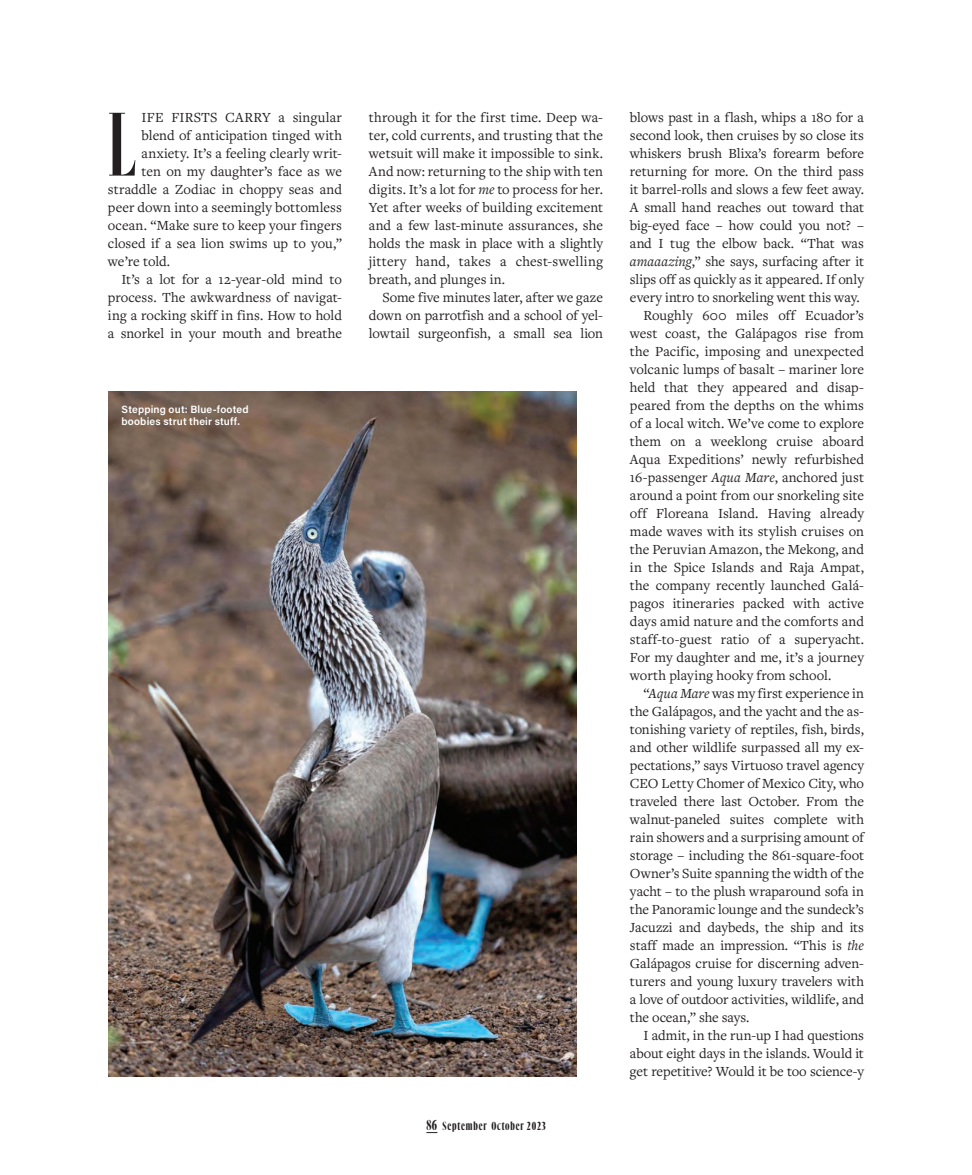
<style>
.page{position:relative;width:972px;height:1175px;background:#fff}
.page>*{position:absolute;margin:0;border:0;box-sizing:border-box;transform-origin:0 0}
.t1{font:103.65px "Gliko Modern Condensed L";color:#231f20}
.t2{font:14.4px/18px "Freight Text Pro";color:#231f20;text-align:justify}
.t3{font:500 13.5px "Gliko Modern Condensed L";letter-spacing:.06em;color:#231f20}
.t4{font:600 10.5px/12px "Acumin Pro";letter-spacing:.015em;color:#fff}
.s1{font-style:italic}
.s2{font-size:16.5px}
</style>
<div class="page">
<img style="left:108px;top:392px;width:468px;height:684px">
<h1 class="t1" style="left:108px;top:79px;width:30px">L</h1>
<p class="t2" style="left:142px;top:109px;width:202px">IFE FIRSTS CARRY a singular</p>
<p class="t2" style="left:142px;top:127px;width:202px">blend of anticipation tinged with</p>
<p class="t2" style="left:142px;top:145px;width:202px">anxiety. It’s a feeling clearly writ-</p>
<p class="t2" style="left:142px;top:163px;width:202px">ten on my daughter’s face as we</p>
<p class="t2" style="left:108px;top:181px;width:235px">straddle a Zodiac in choppy seas and</p>
<p class="t2" style="left:108px;top:199px;width:236px">peer down into a seemingly bottomless</p>
<p class="t2" style="left:108px;top:217px;width:236px">ocean. “Make sure to keep your fingers</p>
<p class="t2" style="left:108px;top:235px;width:236px">closed if a sea lion swims up to you,”</p>
<p class="t2" style="left:108px;top:253px;width:64px">we’re told.</p>
<p class="t2" style="left:122px;top:271px;width:222px">It’s a lot for a 12-year-old mind to</p>
<p class="t2" style="left:108px;top:289px;width:236px">process. The awkwardness of navigat-</p>
<p class="t2" style="left:108px;top:307px;width:235px">ing a rocking skiff in fins. How to hold</p>
<p class="t2" style="left:108px;top:325px;width:236px">a snorkel in your mouth and breathe</p>
<p class="t4" style="left:122px;top:404px;width:129px">Stepping out: Blue-footed boobies strut their stuff.</p>
<p class="t2" style="left:369px;top:109px;width:236px">through it for the first time. Deep wa&shy;ter, cold currents, and trusting that the wetsuit will make it impossible to sink.<br>And now: returning to the ship with ten digits. It’s a lot for <span class="s1">me</span> to process for her.<br>Yet after weeks of building excitement and a few last-minute assurances, she holds the mask in place with a slightly jittery hand, takes a chest-swelling breath, and plunges in.</p>
<p class="t2" style="left:369px;top:289px;width:236px;text-indent:14px">Some five minutes later, after we gaze down on parrotfish and a school of yel&shy;lowtail surgeonfish, a small sea lion</p>
<p class="t3" style="left:426px;top:1121px;width:121px"><span class="s2">86</span> September October 2023</p>
<p class="t2" style="left:630px;top:109px;width:235px">blows past in a flash, whips a 180 for a</p>
<p class="t2" style="left:630px;top:127px;width:236px">second look, then cruises by so close its</p>
<p class="t2" style="left:630px;top:145px;width:235px">whiskers brush Blixa’s forearm before</p>
<p class="t2" style="left:630px;top:163px;width:235px">returning for more. On the third pass</p>
<p class="t2" style="left:630px;top:181px;width:236px">it barrel-rolls and slows a few feet away.</p>
<p class="t2" style="left:630px;top:199px;width:236px">A small hand reaches out toward that</p>
<p class="t2" style="left:630px;top:217px;width:235px">big-eyed face – how could you not? –</p>
<p class="t2" style="left:630px;top:235px;width:236px">and I tug the elbow back. “That was</p>
<p class="t2" style="left:630px;top:253px;width:236px"><span class="s1">amaaazing</span>,” she says, surfacing after it</p>
<p class="t2" style="left:630px;top:271px;width:235px">slips off as quickly as it appeared. If only</p>
<p class="t2" style="left:630px;top:289px;width:231px">every intro to snorkeling went this way.</p>
<p class="t2" style="left:643px;top:307px;width:222px">Roughly 600 miles off Ecuador’s</p>
<p class="t2" style="left:630px;top:325px;width:235px">west coast, the Galápagos rise from</p>
<p class="t2" style="left:630px;top:343px;width:235px">the Pacific, imposing and unexpected</p>
<p class="t2" style="left:630px;top:361px;width:235px">volcanic lumps of basalt – mariner lore</p>
<p class="t2" style="left:630px;top:379px;width:236px">held that they appeared and disap-</p>
<p class="t2" style="left:630px;top:397px;width:236px">peared from the depths on the whims</p>
<p class="t2" style="left:630px;top:415px;width:235px">of a local witch. We’ve come to explore</p>
<p class="t2" style="left:630px;top:433px;width:235px">them on a weeklong cruise aboard</p>
<p class="t2" style="left:630px;top:451px;width:235px">Aqua Expeditions’ newly refurbished</p>
<p class="t2" style="left:630px;top:470px;width:235px">16-passenger <span class="s1">Aqua Mare</span>, anchored just</p>
<p class="t2" style="left:630px;top:488px;width:236px">around a point from our snorkeling site</p>
<p class="t2" style="left:630px;top:506px;width:236px">off Floreana Island. Having already</p>
<p class="t2" style="left:630px;top:524px;width:236px">made waves with its stylish cruises on</p>
<p class="t2" style="left:630px;top:542px;width:235px">the Peruvian Amazon, the Mekong, and</p>
<p class="t2" style="left:630px;top:560px;width:235px">in the Spice Islands and Raja Ampat,</p>
<p class="t2" style="left:630px;top:578px;width:236px">the company recently launched Galá-</p>
<p class="t2" style="left:630px;top:596px;width:235px">pagos itineraries packed with active</p>
<p class="t2" style="left:630px;top:614px;width:235px">days amid nature and the comforts and</p>
<p class="t2" style="left:630px;top:632px;width:235px">staff-to-guest ratio of a superyacht.</p>
<p class="t2" style="left:630px;top:650px;width:236px">For my daughter and me, it’s a journey</p>
<p class="t2" style="left:630px;top:668px;width:203px">worth playing hooky from school.</p>
<p class="t2" style="left:643px;top:686px;width:222px">“<span class="s1">Aqua Mare</span> was my first experience in</p>
<p class="t2" style="left:630px;top:704px;width:236px">the Galápagos, and the yacht and the as-</p>
<p class="t2" style="left:630px;top:722px;width:236px">tonishing variety of reptiles, fish, birds,</p>
<p class="t2" style="left:630px;top:740px;width:236px">and other wildlife surpassed all my ex-</p>
<p class="t2" style="left:630px;top:758px;width:236px">pectations,” says Virtuoso travel agency</p>
<p class="t2" style="left:630px;top:776px;width:236px">CEO Letty Chomer of Mexico City, who</p>
<p class="t2" style="left:630px;top:794px;width:235px">traveled there last October. From the</p>
<p class="t2" style="left:630px;top:812px;width:236px">walnut-paneled suites complete with</p>
<p class="t2" style="left:630px;top:830px;width:236px">rain showers and a surprising amount of</p>
<p class="t2" style="left:630px;top:848px;width:235px">storage – including the 861-square-foot</p>
<p class="t2" style="left:630px;top:866px;width:235px">Owner’s Suite spanning the width of the</p>
<p class="t2" style="left:630px;top:884px;width:236px">yacht – to the plush wraparound sofa in</p>
<p class="t2" style="left:630px;top:902px;width:235px">the Panoramic lounge and the sundeck’s</p>
<p class="t2" style="left:630px;top:920px;width:236px">Jacuzzi and daybeds, the ship and its</p>
<p class="t2" style="left:630px;top:938px;width:235px">staff made an impression. “This is <span class="s1">the</span></p>
<p class="t2" style="left:630px;top:956px;width:236px">Galápagos cruise for discerning adven-</p>
<p class="t2" style="left:630px;top:974px;width:236px">turers and young luxury travelers with</p>
<p class="t2" style="left:630px;top:992px;width:235px">a love of outdoor activities, wildlife, and</p>
<p class="t2" style="left:630px;top:1010px;width:121px">the ocean,” she says.</p>
<p class="t2" style="left:643px;top:1028px;width:222px">I admit, in the run-up I had questions</p>
<p class="t2" style="left:630px;top:1046px;width:235px">about eight days in the islands. Would it</p>
<p class="t2" style="left:630px;top:1064px;width:236px">get repetitive? Would it be too science-y</p>
</div>
